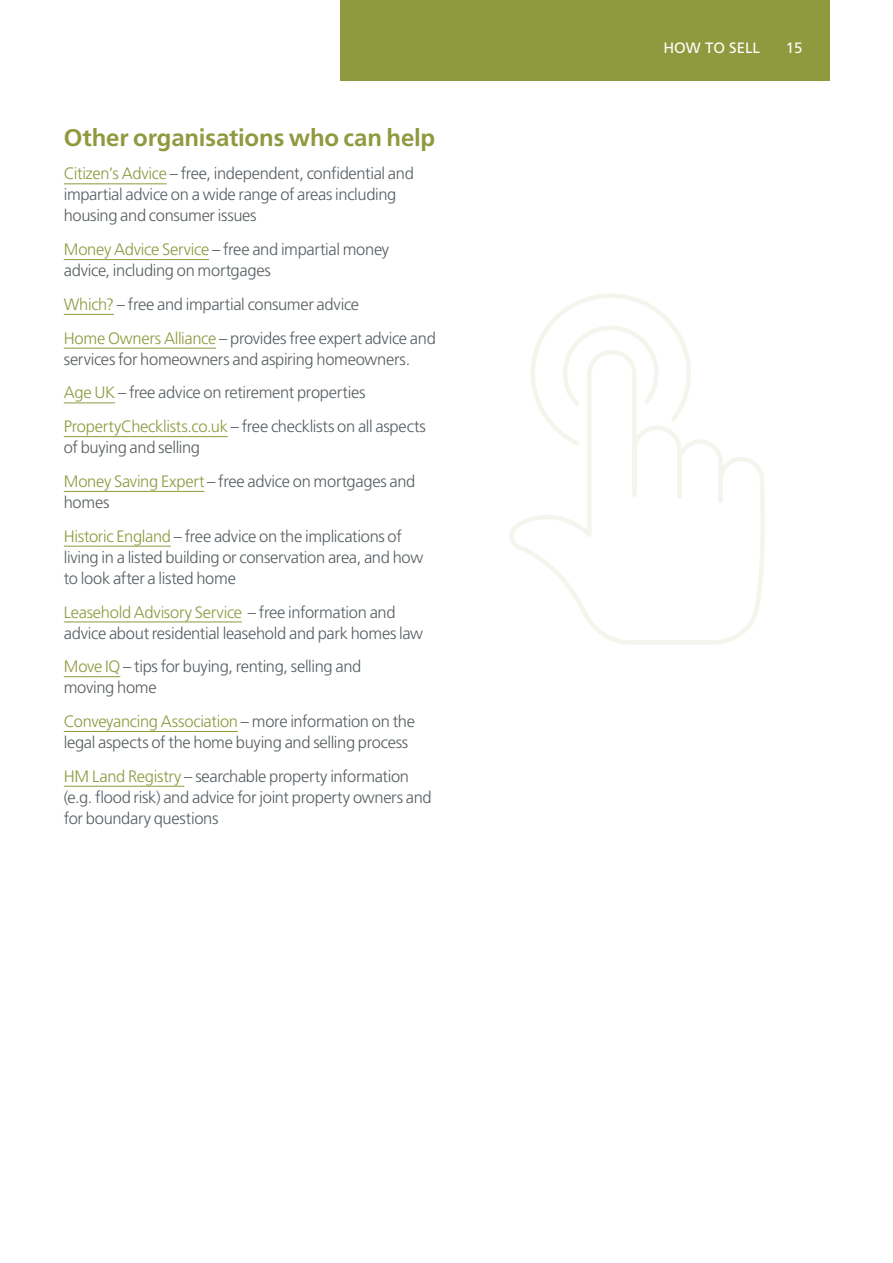
<style>
.page{position:relative;width:893px;height:1263px;background:#fff}
.page>*{position:absolute;margin:0;border:0;box-sizing:border-box;transform-origin:0 0}
.t1{font:700 24px "Frutiger LT Std";letter-spacing:-.01em;color:#8f993e}
.Body_copy{font:300 16.5px/21px "Frutiger LT Std";letter-spacing:-.02em;color:#575e62}
.t2{font:15px "Frutiger LT Std";color:#fff}
.s1{color:#8f993e}
</style>
<div class="page">
<div style="left:340px;top:0;width:489px;height:81px;background:#8f993e"></div>
<hr style="left:64px;top:183px;width:103px;height:1px;background:#8f993e">
<hr style="left:64px;top:259px;width:145px;height:1px;background:#8f993e">
<hr style="left:64px;top:314px;width:50px;height:1px;background:#8f993e">
<hr style="left:64px;top:348px;width:152px;height:1px;background:#8f993e">
<hr style="left:64px;top:402px;width:51px;height:1px;background:#8f993e">
<hr style="left:64px;top:436px;width:164px;height:1px;background:#8f993e">
<hr style="left:64px;top:491px;width:140px;height:1px;background:#8f993e">
<hr style="left:64px;top:546px;width:107px;height:1px;background:#8f993e">
<hr style="left:64px;top:621px;width:178px;height:1px;background:#8f993e">
<hr style="left:64px;top:676px;width:56px;height:1px;background:#8f993e">
<hr style="left:64px;top:731px;width:174px;height:1px;background:#8f993e">
<hr style="left:64px;top:786px;width:120px;height:1px;background:#8f993e">
<svg style="left:509px;top:293px;width:256px;height:352px"></svg>
<h2 class="t1" style="left:64px;top:123px;width:373px">Other organisations who can help</h2>
<p class="Body_copy" style="left:64px;top:163px;width:352px"><span class="s1">Citizen’s Advice</span> – free, independent, confidential and impartial advice on a wide range of areas including housing and consumer issues</p>
<p class="Body_copy" style="left:64px;top:239px;width:327px"><span class="s1">Money Advice Service</span> – free and impartial money advice, including on mortgages</p>
<p class="Body_copy" style="left:64px;top:294px;width:297px"><span class="s1">Which?</span> – free and impartial consumer advice</p>
<p class="Body_copy" style="left:64px;top:328px;width:374px"><span class="s1">Home Owners Alliance</span> – provides free expert advice and services for homeowners and aspiring homeowners.</p>
<p class="Body_copy" style="left:64px;top:382px;width:303px"><span class="s1">Age UK</span> – free advice on retirement properties</p>
<p class="Body_copy" style="left:64px;top:416px;width:364px"><span class="s1">PropertyChecklists.co.uk</span> – free checklists on all aspects of buying and selling</p>
<p class="Body_copy" style="left:64px;top:471px;width:353px"><span class="s1">Money Saving Expert</span> – free advice on mortgages and homes</p>
<p class="Body_copy" style="left:64px;top:526px;width:361px"><span class="s1">Historic England</span> – free advice on the implications of living in a listed building or conservation area, and how to look after a listed home</p>
<p class="Body_copy" style="left:64px;top:601px;width:361px"><span class="s1">Leasehold Advisory Service</span> – free information and advice about residential leasehold and park homes law</p>
<p class="Body_copy" style="left:64px;top:656px;width:299px"><span class="s1">Move IQ</span> – tips for buying, renting, selling and moving home</p>
<p class="Body_copy" style="left:64px;top:711px;width:353px"><span class="s1">Conveyancing Association</span> – more information on the legal aspects of the home buying and selling process</p>
<p class="Body_copy" style="left:64px;top:766px;width:369px"><span class="s1">HM Land Registry</span> – searchable property information (e.g. flood risk) and advice for joint property owners and for boundary questions</p>
<p class="t2" style="left:663px;top:39px;width:98px">HOW TO SELL</p>
<p class="t2" style="left:786px;top:39px;width:18px">15</p>
</div>
